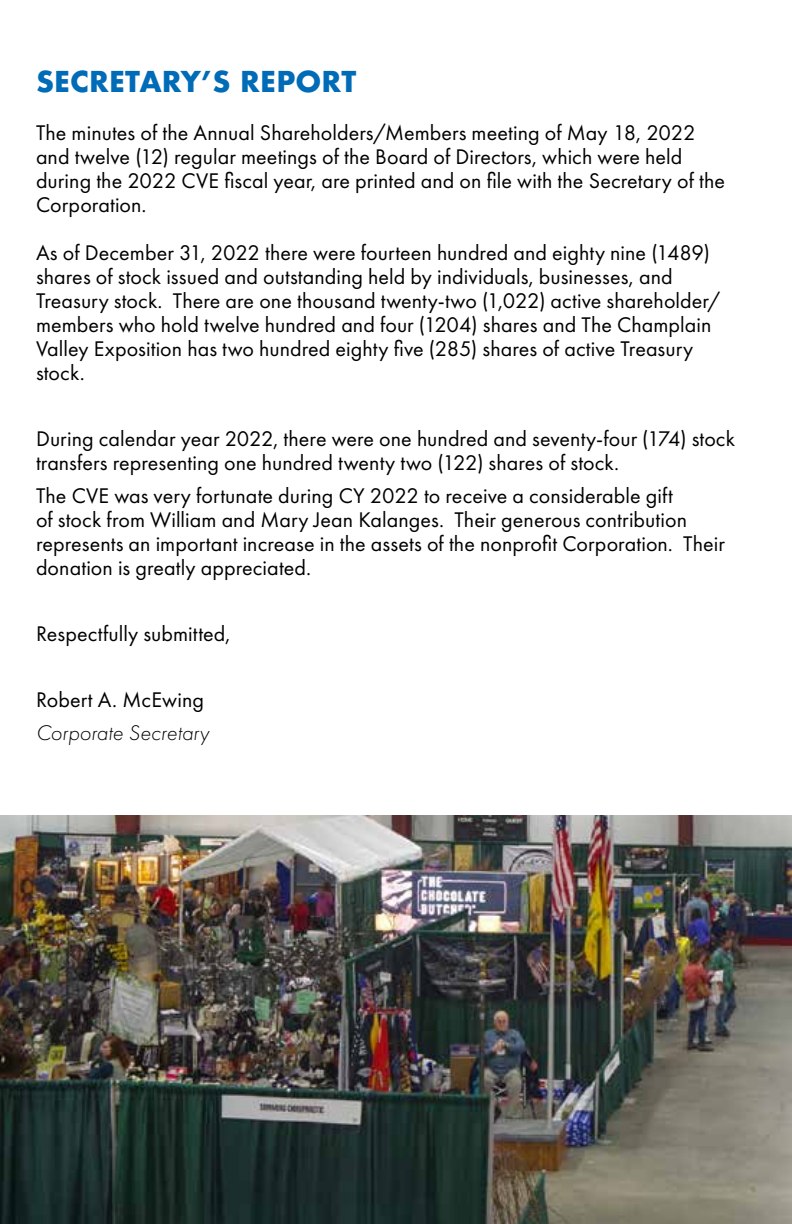
<style>
.page{position:relative;width:792px;height:1224px;background:#fff}
.page>*{position:absolute;margin:0;border:0;box-sizing:border-box;transform-origin:0 0}
.t1{font:700 28px "Futura";letter-spacing:.005em;color:#006bb6}
.t2{font:22px/24px "Futura PT";letter-spacing:.005em;color:#000}
.t3{font:italic 300 22px "Futura PT";letter-spacing:.005em;color:#000}
</style>
<div class="page">
<img style="left:0;top:815px;width:792px;height:409px">
<p class="t1" style="left:36px;top:62px;width:322px">SECRETARY’S REPORT</p>
<p class="t2" style="left:36px;top:121px;width:691px">The minutes of the Annual Shareholders/Members meeting of May 18, 2022 and twelve (12) regular meetings of the Board of Directors, which were held during the 2022 CVE fiscal year, are printed and on file with the Secretary of the Corporation.</p>
<p class="t2" style="left:36px;top:241px;width:686px">As of December 31, 2022 there were fourteen hundred and eighty nine (1489) shares of stock issued and outstanding held by individuals, businesses, and Treasury stock. There are one thousand twenty-two (1,022) active shareholder/ members who hold twelve hundred and four (1204) shares and The Champlain Valley Exposition has two hundred eighty five (285) shares of active Treasury stock.</p>
<p class="t2" style="left:36px;top:427px;width:701px">During calendar year 2022, there were one hundred and seventy-four (174) stock transfers representing one hundred twenty two (122) shares of stock.</p>
<p class="t2" style="left:36px;top:484px;width:690px">The CVE was very fortunate during CY 2022 to receive a considerable gift<br>of stock from William and Mary Jean Kalanges. Their generous contribution represents an important increase in the assets of the nonprofit Corporation. Their donation is greatly appreciated.</p>
<p class="t2" style="left:36px;top:622px;width:196px">Respectfully submitted,</p>
<p class="t2" style="left:36px;top:688px;width:170px">Robert A. McEwing</p>
<p class="t3" style="left:36px;top:721px;width:174px">Corporate Secretary</p>
</div>
